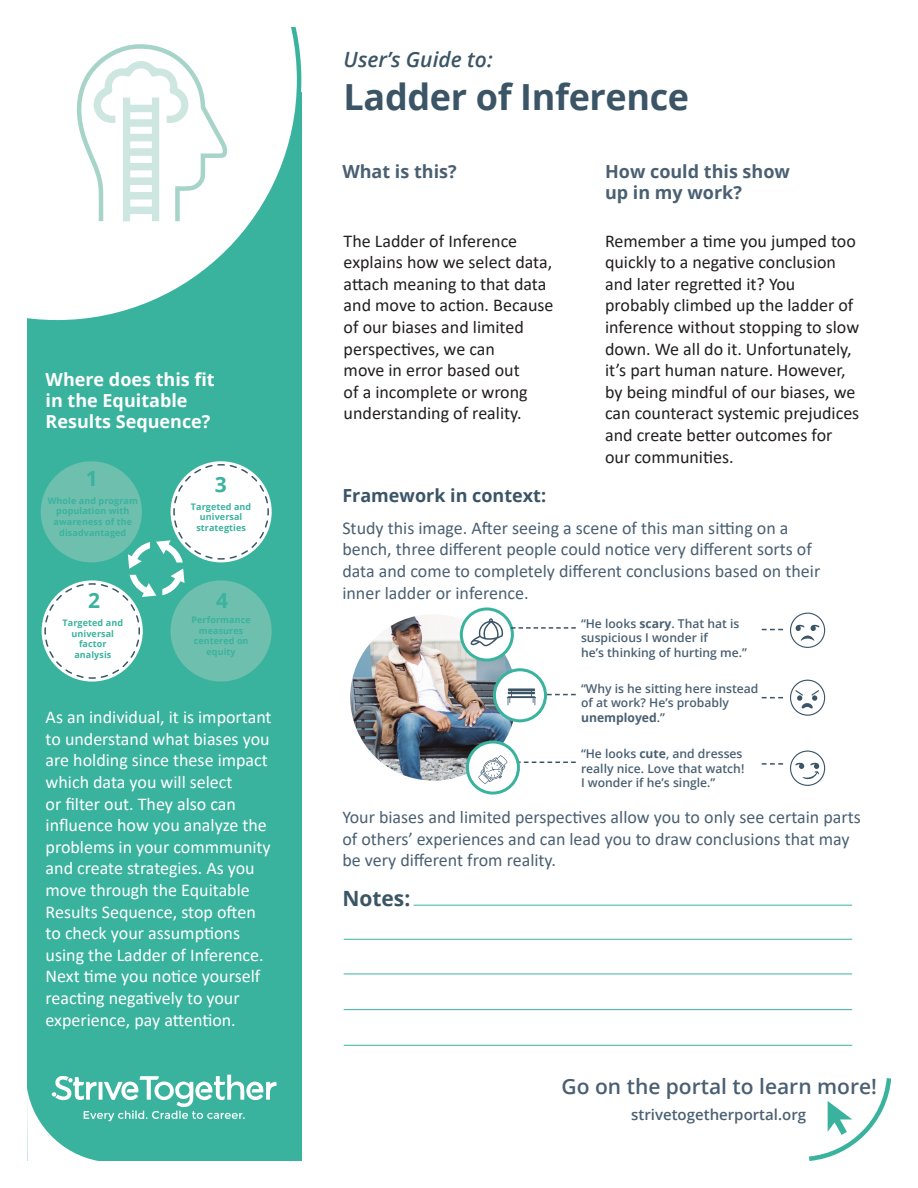
<style>
.page{position:relative;width:918px;height:1188px;background:#fff}
.page>*{position:absolute;margin:0;border:0;box-sizing:border-box;transform-origin:0 0}
.t1{font:700 36px "Open Sans";letter-spacing:-.01em;color:#3b5566}
.t2{font:600 21px "Open Sans";color:#4a6072}
.t3{font:italic 600 21px "Open Sans";color:#3b5566}
.t4{font:700 21px "Open Sans";color:#3b5566}
.t5{font:700 21px "Open Sans";color:#3ab39e}
.t6{font:18px/21.6px "Calibri";color:#231f20}
.t7{font:18px/21.6px "Calibri";color:#fff}
.t8{font:18px/21.6px "Calibri";color:#4a6072}
.t9{font:700 18px/21px "Open Sans";color:#fff}
.t10{font:700 18px/21.6px "Open Sans";color:#4a6072}
.t11{font:700 18px "Open Sans";color:#3b5566}
.t12{font:600 15px "Open Sans";color:#4a6072}
.t13{font:600 12.15px/14.5px "Open Sans";color:#4a6072}
.t14{font:700 9px/10.8px "Open Sans";letter-spacing:.01em;color:#3ab39e;text-align:center}
.s1{font-weight:700}
</style>
<div class="page">
<div style="left:27px;top:93px;width:274px;height:1095px;background:#3ab39e"></div>
<svg style="left:27px;top:27px;width:274px;height:293px"></svg>
<svg style="left:73px;top:39px;width:157px;height:187px"></svg>
<hr style="left:344px;top:939px;width:508px;height:1px;background:#3ab39e">
<hr style="left:414px;top:905px;width:438px;height:1px;background:#3ab39e">
<hr style="left:344px;top:974px;width:508px;height:1px;background:#3ab39e">
<hr style="left:344px;top:1009px;width:508px;height:1px;background:#3ab39e">
<hr style="left:344px;top:1045px;width:508px;height:1px;background:#3ab39e">
<svg style="left:762px;top:763px;width:21px;height:2px"></svg>
<svg style="left:762px;top:697px;width:21px;height:1px"></svg>
<svg style="left:762px;top:629px;width:21px;height:1px"></svg>
<img style="left:349px;top:613px;width:169px;height:169px;border-radius:85px">
<svg style="left:461px;top:609px;width:51px;height:51px"></svg>
<div style="left:460px;top:607px;width:54px;height:55px;border:3px solid #3ab39e;border-radius:50%"></div>
<div style="left:494px;top:670px;width:51px;height:51px;background:#fff;border-radius:50%"></div>
<div style="left:493px;top:668px;width:54px;height:54px;border:3px solid #3ab39e;border-radius:50%"></div>
<svg style="left:467px;top:742px;width:51px;height:51px"></svg>
<div style="left:466px;top:740px;width:54px;height:55px;border:3px solid #3ab39e;border-radius:50%"></div>
<svg style="left:511px;top:627px;width:65px;height:2px"></svg>
<svg style="left:547px;top:694px;width:29px;height:1px"></svg>
<svg style="left:470px;top:618px;width:33px;height:28px"></svg>
<svg style="left:507px;top:688px;width:29px;height:17px"></svg>
<svg style="left:478px;top:755px;width:98px;height:29px"></svg>
<svg style="left:790px;top:751px;width:35px;height:35px"></svg>
<svg style="left:790px;top:613px;width:35px;height:35px"></svg>
<svg style="left:790px;top:680px;width:35px;height:36px"></svg>
<div style="left:171px;top:580px;width:101px;height:102px;background:#6ebfae;border-radius:50%"></div>
<div style="left:41px;top:461px;width:101px;height:101px;background:#6ebfae;border-radius:50%"></div>
<svg style="left:809px;top:1078px;width:82px;height:83px"></svg>
<svg style="left:156px;top:463px;width:114px;height:100px"></svg>
<svg style="left:44px;top:575px;width:112px;height:105px"></svg>
<svg style="left:162px;top:569px;width:23px;height:26px"></svg>
<svg style="left:128px;top:542px;width:22px;height:27px"></svg>
<div style="left:0;top:1161px;width:918px;height:27px;background:#fff"></div>
<svg style="left:27px;top:1075px;width:250px;height:86px"></svg>
<p class="t9" style="left:46px;top:369px;width:171px">Where does this fit in the Equitable<br>Results Sequence?</p>
<p class="t5" style="left:86px;top:464px;width:13px">1</p>
<p class="t5" style="left:215px;top:470px;width:13px">3</p>
<p class="t14" style="left:48px;top:495px;width:92px">Whole and program population with awareness of the disadvantaged</p>
<p class="t14" style="left:191px;top:501px;width:62px">Targeted and universal strategties</p>
<p class="t5" style="left:88px;top:586px;width:13px">2</p>
<p class="t5" style="left:216px;top:586px;width:13px">4</p>
<p class="t14" style="left:63px;top:617px;width:62px">Targeted and universal factor analysis</p>
<p class="t14" style="left:192px;top:614px;width:61px">Performance measures centered on equity</p>
<p class="t7" style="left:46px;top:706px;width:228px">As an individual, it is important to understand what biases you are holding since these impact which data you will select<br>or filter out. They also can influence how you analyze the problems in your commmunity and create strategies. As you move through the Equitable<br>Results Sequence, stop often to check your assumptions using the Ladder of Inference.<br>Next time you notice yourself reacting negatively to your experience, pay attention.</p>
<p class="t3" style="left:344px;top:45px;width:150px">User’s Guide to:</p>
<h1 class="t1" style="left:344px;top:72px;width:347px">Ladder of Inference</h1>
<p class="t10" style="left:342px;top:160px;width:116px">What is this?</p>
<p class="t10" style="left:605px;top:160px;width:186px">How could this show up in my work?</p>
<p class="t6" style="left:344px;top:229px;width:211px">The Ladder of Inference explains how we select data, attach meaning to that data and move to action. Because of our biases and limited perspectives, we can<br>move in error based out<br>of a incomplete or wrong understanding of reality.</p>
<p class="t6" style="left:605px;top:229px;width:256px">Remember a time you jumped too quickly to a negative conclusion and later regretted it? You probably climbed up the ladder of inference without stopping to slow down. We all do it. Unfortunately, it’s part human nature. However, by being mindful of our biases, we can counteract systemic prejudices and create better outcomes for our communities.</p>
<p class="t11" style="left:342px;top:483px;width:205px">Framework in context:</p>
<p class="t8" style="left:342px;top:517px;width:479px">Study this image. After seeing a scene of this man sitting on a bench, three different people could notice very different sorts of data and come to completely different conclusions based on their inner ladder or inference.</p>
<p class="t13" style="left:581px;top:616px;width:167px">“He looks <span class="s1">scary</span>. That hat is suspicious I wonder if<br>he’s thinking of hurting me.”</p>
<p class="t13" style="left:581px;top:681px;width:179px">“Why is he sitting here instead of at work? He’s probably <span class="s1">unemployed</span>.”</p>
<p class="t13" style="left:581px;top:746px;width:165px">“He looks <span class="s1">cute</span>, and dresses really nice. Love that watch!<br>I wonder if he’s single.”</p>
<p class="t8" style="left:342px;top:806px;width:520px">Your biases and limited perspectives allow you to only see certain parts of others’ experiences and can lead you to draw conclusions that may be very different from reality.</p>
<p class="t4" style="left:342px;top:883px;width:70px">Notes:</p>
<p class="t2" style="left:562px;top:1072px;width:317px">Go on the portal to learn more!</p>
<p class="t12" style="left:631px;top:1104px;width:176px">strivetogetherportal.org</p>
</div>
